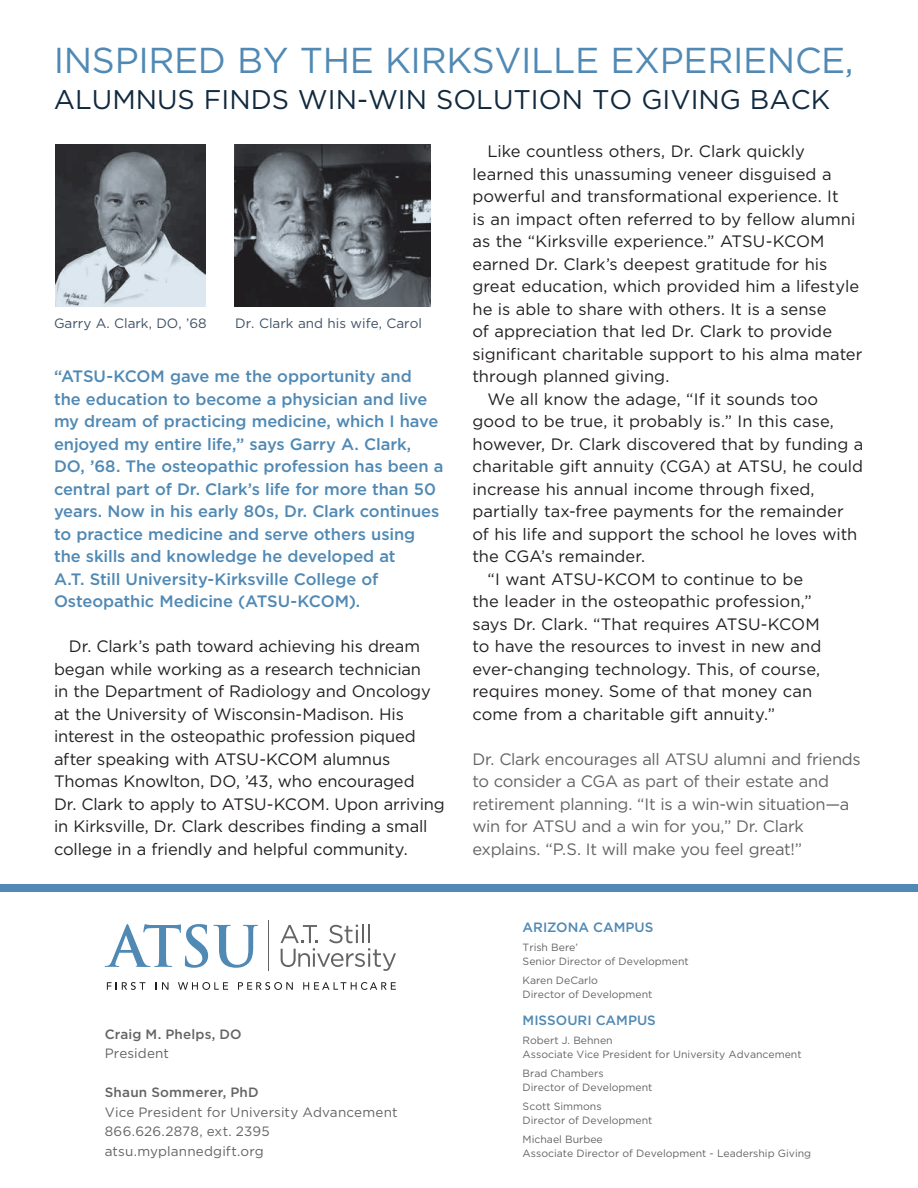
<style>
.page{position:relative;width:918px;height:1188px;background:#fff}
.page>*{position:absolute;margin:0;border:0;box-sizing:border-box;transform-origin:0 0}
.t1{font:36px "Gotham";letter-spacing:-.01em;color:#5089b4}
.t2{font:27px "Gotham";color:#112a3f}
.t3{font:16.5px/22.5px "Gotham";letter-spacing:-.005em;color:#231f20}
.t4{font:500 16.5px/22.5px "Gotham";letter-spacing:-.005em;color:#5089b4}
.t5{font:16.5px/22.5px "Gotham";letter-spacing:-.02em;color:#636466}
.t6{font:13.5px/19.5px "Gotham";letter-spacing:.01em;color:#636466}
.t7{font:13.5px "Gotham";color:#3f5267}
.t8{font:500 13.5px "Gotham";letter-spacing:.015em;color:#636466}
.t9{font:500 13.5px "Gotham";color:#5089b4}
.t10{font:10.5px/13.5px "Gotham";color:#636466}
</style>
<div class="page">
<div style="left:0;top:885px;width:918px;height:7px;background:#5089b4"></div>
<svg style="left:105px;top:924px;width:153px;height:44px"></svg>
<svg style="left:281px;top:924px;width:115px;height:47px"></svg>
<hr style="left:268px;top:921px;width:1px;height:50px;background:#636466">
<svg style="left:107px;top:982px;width:38px;height:8px"></svg>
<svg style="left:156px;top:982px;width:12px;height:8px"></svg>
<svg style="left:178px;top:982px;width:50px;height:8px"></svg>
<svg style="left:238px;top:982px;width:55px;height:8px"></svg>
<svg style="left:303px;top:982px;width:93px;height:8px"></svg>
<svg style="left:56px;top:144px;width:150px;height:163px;background:#73797f"></svg>
<svg style="left:235px;top:144px;width:195px;height:163px;background:#505458"></svg>
<h1 class="t1" style="left:54px;top:40px;width:801px">INSPIRED BY THE KIRKSVILLE EXPERIENCE,</h1>
<h2 class="t2" style="left:54px;top:85px;width:778px">ALUMNUS FINDS WIN-WIN SOLUTION TO GIVING BACK</h2>
<p class="t7" style="left:54px;top:316px;width:154px">Garry A. Clark, DO, ’68</p>
<p class="t7" style="left:235px;top:316px;width:188px">Dr. Clark and his wife, Carol</p>
<p class="t4" style="left:54px;top:365px;width:391px">“ATSU-KCOM gave me the opportunity and<br>the education to become a physician and live my dream of practicing medicine, which I have enjoyed my entire life,” says Garry A. Clark, DO, ’68. The osteopathic profession has been a central part of Dr. Clark’s life for more than 50 years. Now in his early 80s, Dr. Clark continues to practice medicine and serve others using the skills and knowledge he developed at<br>A.T. Still University-Kirksville College of Osteopathic Medicine (ATSU-KCOM).</p>
<p class="t3" style="left:54px;top:635px;width:392px;text-indent:15px">Dr. Clark’s path toward achieving his dream began while working as a research technician<br>in the Department of Radiology and Oncology at the University of Wisconsin-Madison. His interest in the osteopathic profession piqued after speaking with ATSU-KCOM alumnus Thomas Knowlton, DO, ’43, who encouraged<br>Dr. Clark to apply to ATSU-KCOM. Upon arriving in Kirksville, Dr. Clark describes finding a small college in a friendly and helpful community.</p>
<p class="t8" style="left:105px;top:1026px;width:139px">Craig M. Phelps, DO</p>
<p class="t6" style="left:105px;top:1044px;width:66px">President</p>
<p class="t8" style="left:105px;top:1085px;width:156px">Shaun Sommerer, PhD</p>
<p class="t6" style="left:105px;top:1102px;width:294px">Vice President for University Advancement<br>866.626.2878, ext. 2395 atsu.myplannedgift.org</p>
<p class="t3" style="left:488px;top:140px;width:319px">Like countless others, Dr. Clark quickly</p>
<p class="t3" style="left:473px;top:162px;width:361px">learned this unassuming veneer disguised a</p>
<p class="t3" style="left:473px;top:185px;width:368px">powerful and transformational experience. It</p>
<p class="t3" style="left:473px;top:207px;width:384px">is an impact often referred to by fellow alumni</p>
<p class="t3" style="left:473px;top:230px;width:354px">as the “Kirksville experience.” ATSU-KCOM</p>
<p class="t3" style="left:473px;top:252px;width:356px">earned Dr. Clark’s deepest gratitude for his</p>
<p class="t3" style="left:473px;top:275px;width:388px">great education, which provided him a lifestyle</p>
<p class="t3" style="left:473px;top:297px;width:356px">he is able to share with others. It is a sense</p>
<p class="t3" style="left:473px;top:320px;width:361px">of appreciation that led Dr. Clark to provide</p>
<p class="t3" style="left:473px;top:342px;width:392px">significant charitable support to his alma mater</p>
<p class="t3" style="left:473px;top:365px;width:198px">through planned giving.</p>
<p class="t3" style="left:488px;top:387px;width:332px">We all know the adage, “If it sounds too</p>
<p class="t3" style="left:473px;top:410px;width:363px">good to be true, it probably is.” In this case,</p>
<p class="t3" style="left:473px;top:432px;width:392px">however, Dr. Clark discovered that by funding a</p>
<p class="t3" style="left:473px;top:455px;width:392px">charitable gift annuity (CGA) at ATSU, he could</p>
<p class="t3" style="left:473px;top:477px;width:344px">increase his annual income through fixed,</p>
<p class="t3" style="left:473px;top:500px;width:373px">partially tax-free payments for the remainder</p>
<p class="t3" style="left:473px;top:522px;width:386px">of his life and support the school he loves with</p>
<p class="t3" style="left:473px;top:545px;width:174px">the CGA’s remainder.</p>
<p class="t3" style="left:488px;top:567px;width:317px">“I want ATSU-KCOM to continue to be</p>
<p class="t3" style="left:473px;top:590px;width:341px">the leader in the osteopathic profession,”</p>
<p class="t3" style="left:473px;top:612px;width:349px">says Dr. Clark. “That requires ATSU-KCOM</p>
<p class="t3" style="left:473px;top:635px;width:350px">to have the resources to invest in new and</p>
<p class="t3" style="left:473px;top:657px;width:349px">ever-changing technology. This, of course,</p>
<p class="t3" style="left:473px;top:680px;width:341px">requires money. Some of that money can</p>
<p class="t3" style="left:473px;top:702px;width:304px">come from a charitable gift annuity.”</p>
<p class="t5" style="left:473px;top:747px;width:390px">Dr. Clark encourages all ATSU alumni and friends to consider a CGA as part of their estate and retirement planning. “It is a win-win situation—a win for ATSU and a win for you,” Dr. Clark explains. “P.S. It will make you feel great!”</p>
<p class="t9" style="left:523px;top:920px;width:132px">ARIZONA CAMPUS</p>
<p class="t10" style="left:523px;top:941px;width:168px">Trish Bere’<br>Senior Director of Development</p>
<p class="t10" style="left:523px;top:974px;width:131px">Karen DeCarlo<br>Director of Development</p>
<p class="t9" style="left:523px;top:1013px;width:135px">MISSOURI CAMPUS</p>
<p class="t10" style="left:523px;top:1034px;width:281px">Robert J. Behnen<br>Associate Vice President for University Advancement</p>
<p class="t10" style="left:523px;top:1067px;width:131px">Brad Chambers<br>Director of Development</p>
<p class="t10" style="left:523px;top:1100px;width:131px">Scott Simmons<br>Director of Development</p>
<p class="t10" style="left:523px;top:1133px;width:290px">Michael Burbee<br>Associate Director of Development - Leadership Giving</p>
</div>
